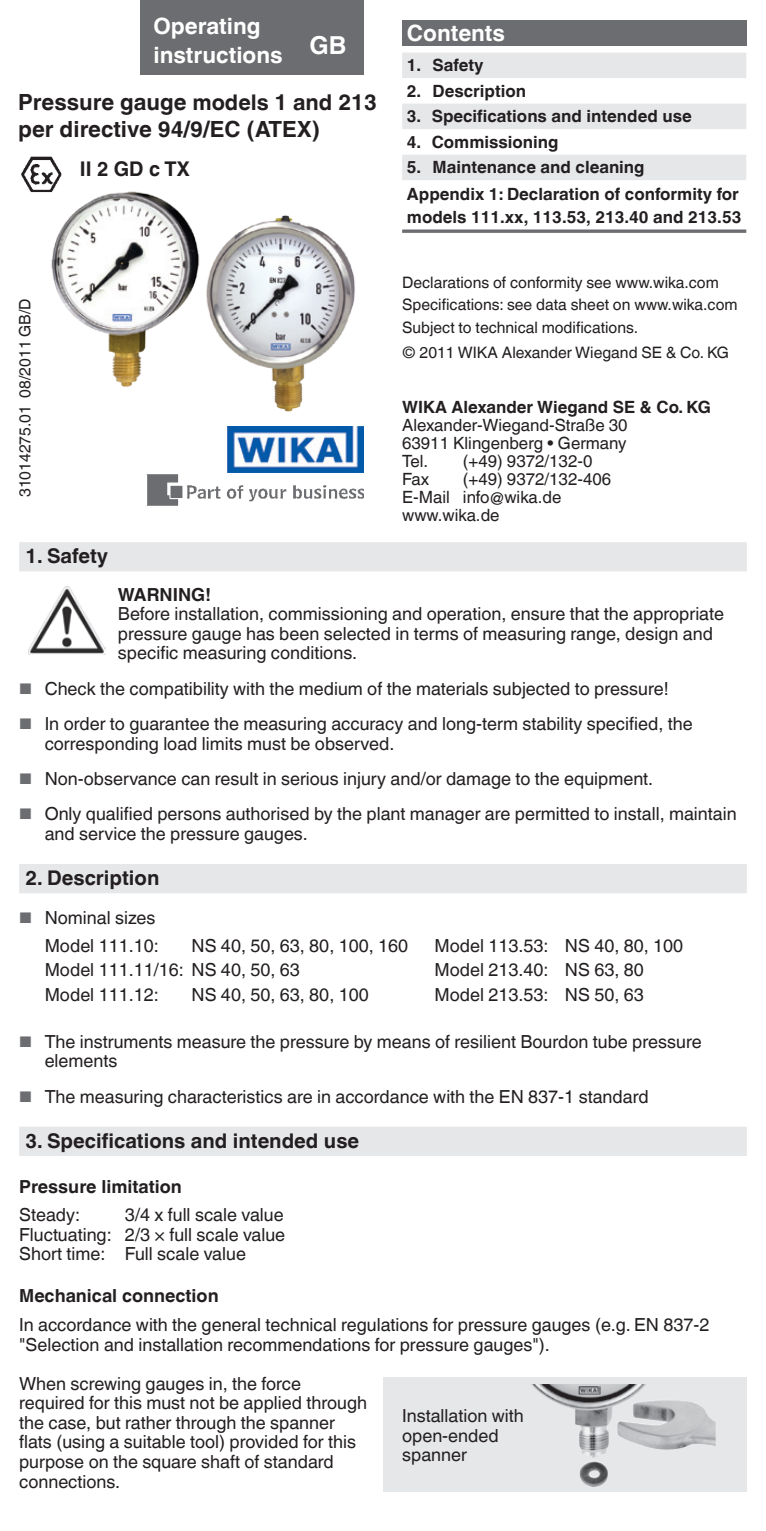
<style>
.page{position:relative;width:766px;height:1531px;background:#fff}
.page>*{position:absolute;margin:0;border:0;box-sizing:border-box;transform-origin:0 0}
.t1{font:700 24.75px "Helvetica World";color:#fff}
.t2{font:700 22.5px/29.2px "Helvetica World";color:#fff}
.t3{font:700 22.28px/27px "Helvetica World";color:#231f20}
.t4{font:700 20.25px "Helvetica World";color:#231f20}
.t5{font:18px/19.6px "Helvetica World";color:#231f20}
.t6{font:700 18px "Helvetica World";color:#231f20}
.t7{font:700 16.88px/27px "Helvetica World";color:#231f20}
.t8{font:16.88px/18px "Helvetica World";color:#231f20;text-align:justify}
.t9{font:15.75px/22.5px "Helvetica World";color:#231f20}
.s1{font-size:21.6px}
.s2{font-size:21.82px}
.s3{font-size:15.3px;color:#6c6d70}
</style>
<div class="page">
<img style="left:147px;top:474px;width:217px;height:31px">
<div style="left:141px;top:0;width:223px;height:75px;background:#6c6d70"></div>
<img style="left:227px;top:426px;width:137px;height:47px">
<img style="left:206px;top:215px;width:149px;height:197px">
<img style="left:51px;top:191px;width:149px;height:196px">
<img style="left:29px;top:587px;width:76px;height:67px">
<div style="left:402px;top:20px;width:344px;height:26px;background:#6c6d70"></div>
<svg style="left:402px;top:53px;width:344px;height:127px"></svg>
<svg style="left:402px;top:229px;width:344px;height:4px"></svg>
<div style="left:383px;top:1377px;width:363px;height:115px;background:#e6e7e9"></div>
<img style="left:531px;top:1384px;width:81px;height:74px">
<div style="left:19px;top:542px;width:727px;height:29px;background:#e6e7e9"></div>
<div style="left:19px;top:864px;width:727px;height:29px;background:#e6e7e9"></div>
<div style="left:19px;top:1126px;width:727px;height:30px;background:#e6e7e9"></div>
<img style="left:21px;top:156px;width:43px;height:39px">
<p class="t2" style="left:153px;top:11px;width:131px">Operating instructions</p>
<h1 class="t1" style="left:309px;top:31px;width:38px">GB</h1>
<p class="t3" style="left:18px;top:88px;width:360px">Pressure gauge <span class="s1">models</span> 1 <span class="s2">and</span> 213 per directive 94/9/EC (ATEX)</p>
<p class="t9" style="left:14px;top:497px;width:200px;rotate:-90deg">31014275.01 08/2011 GB/D</p>
<p class="t4" style="left:80px;top:157px;width:111px">II 2 GD c TX</p>
<p class="t4" style="left:26px;top:544px;width:84px">1. Safety</p>
<p class="t2" style="left:407px;top:19px;width:100px">Contents</p>
<p class="t7" style="left:407px;top:52px;width:78px">1. Safety</p>
<p class="t7" style="left:407px;top:78px;width:121px">2. Description</p>
<p class="t7" style="left:407px;top:103px;width:286px">3. Specifications and intended use</p>
<p class="t7" style="left:407px;top:129px;width:153px">4. Commissioning</p>
<p class="t7" style="left:407px;top:154px;width:333px">5. Maintenance and cleaning<br>Appendix 1: Declaration of conformity for</p>
<p class="t7" style="left:407px;top:204px;width:336px">models 111.xx, 113.53, 213.40 and 213.53</p>
<p class="t9" style="left:402px;top:271px;width:337px">Declarations of conformity see www.wika.com<br>Specifications: see data sheet on www.wika.com<br>Subject to technical modifications.</p>
<p class="t9" style="left:402px;top:341px;width:328px">© 2011 WIKA Alexander Wiegand SE &amp; Co. KG</p>
<p class="t7" style="left:402px;top:394px;width:310px">WIKA Alexander Wiegand SE &amp; Co. KG</p>
<p class="t8" style="left:402px;top:416px;width:227px">Alexander-Wiegand-Straße 30<br>63911 Klingenberg • Germany Tel.</p>
<p class="t8" style="left:463px;top:452px;width:131px">(+49) 9372/132-0</p>
<p class="t8" style="left:402px;top:471px;width:210px;text-align:left;text-indent:61px">(+49) 9372/132-406<br>E-Mail info@wika.de www.wika.de</p>
<p class="t8" style="left:402px;top:471px;width:28px">Fax</p>
<p class="t6" style="left:118px;top:584px;width:95px">WARNING!</p>
<p class="t5" style="left:118px;top:604px;width:607px">Before installation, commissioning and operation, ensure that the appropriate pressure gauge has been selected in terms of measuring range, design and specific measuring conditions.</p>
<p class="t5" style="left:19px;top:679px;width:651px"><span class="s3">■</span> Check the compatibility with the medium of the materials subjected to pressure!</p>
<p class="t5" style="left:45px;top:714px;width:649px;text-indent:-26px"><span class="s3">■</span> In order to guarantee the measuring accuracy and long-term stability specified, the corresponding load limits must be observed.</p>
<p class="t5" style="left:19px;top:769px;width:635px"><span class="s3">■</span> Non-observance can result in serious injury and/or damage to the equipment.</p>
<p class="t5" style="left:45px;top:804px;width:693px;text-indent:-26px"><span class="s3">■</span> Only qualified persons authorised by the plant manager are permitted to install, maintain and service the pressure gauges.</p>
<p class="t4" style="left:26px;top:866px;width:135px">2. Description</p>
<p class="t5" style="left:19px;top:904px;width:141px;line-height:27.7px;text-align:right"><span class="s3">■</span> Nominal sizes<br>Model 111.10:</p>
<p class="t5" style="left:191px;top:936px;width:218px">NS 40, 50, 63, 80, 100, 160</p>
<p class="t5" style="left:434px;top:936px;width:250px">Model 113.53: NS 40, 80, 100</p>
<p class="t5" style="left:45px;top:960px;width:257px">Model 111.11/16: NS 40, 50, 63</p>
<p class="t5" style="left:434px;top:960px;width:211px">Model 213.40: NS 63, 80</p>
<p class="t5" style="left:45px;top:984px;width:115px">Model 111.12:</p>
<p class="t5" style="left:191px;top:984px;width:179px">NS 40, 50, 63, 80, 100</p>
<p class="t5" style="left:434px;top:984px;width:211px">Model 213.53: NS 50, 63</p>
<p class="t5" style="left:45px;top:1032px;width:658px;text-indent:-26px"><span class="s3">■</span> The instruments measure the pressure by means of resilient Bourdon tube pressure elements</p>
<p class="t5" style="left:19px;top:1086px;width:630px"><span class="s3">■</span> The measuring characteristics are in accordance with the EN 837-1 standard</p>
<p class="t4" style="left:26px;top:1129px;width:335px">3. Specifications and intended use</p>
<p class="t6" style="left:19px;top:1176px;width:164px">Pressure limitation</p>
<p class="t5" style="left:19px;top:1205px;width:62px">Steady:</p>
<p class="t5" style="left:19px;top:1205px;width:267px;text-align:justify;text-indent:106px">3/4 x full scale value Fluctuating: 2/3 × full scale value Short time: Full scale value</p>
<p class="t6" style="left:19px;top:1285px;width:201px">Mechanical connection</p>
<p class="t5" style="left:19px;top:1315px;width:691px">In accordance with the general technical regulations for pressure gauges (e.g. EN 837-2 "Selection and installation recommendations for pressure gauges").</p>
<p class="t5" style="left:19px;top:1374px;width:349px">When screwing gauges in, the force required for this must not be applied through the case, but rather through the spanner flats (using a suitable tool) provided for this purpose on the square shaft of standard connections.</p>
<p class="t5" style="left:402px;top:1406px;width:123px">Installation with open-ended spanner</p>
</div>
